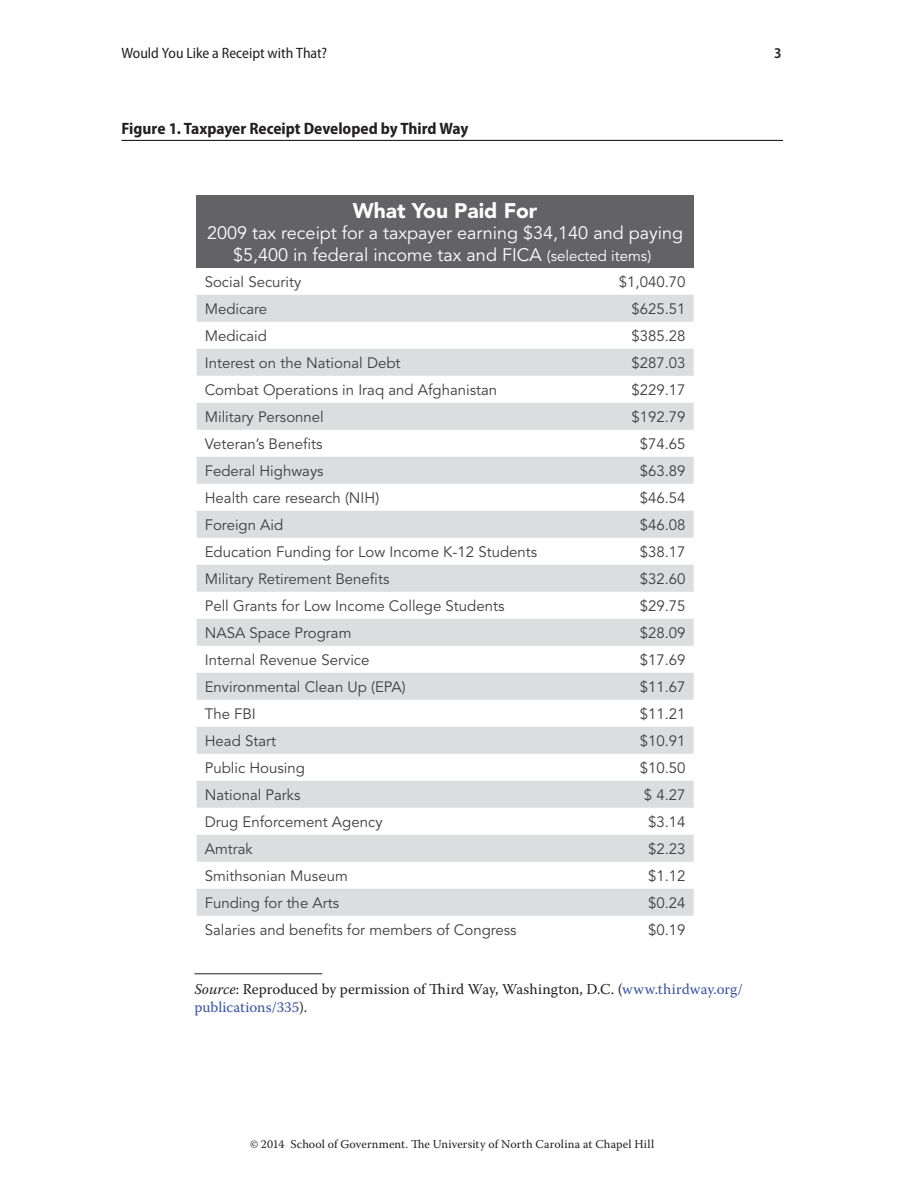
<style>
.page{position:relative;width:918px;height:1188px;background:#fff}
.page>*{position:absolute;margin:0;border:0;box-sizing:border-box;transform-origin:0 0}
.t1{font:900 21px "Avenir LT Std";color:#fff}
.t2{font:18px/21.6px "Avenir LT Std";color:#fff;text-align:center}
._02_Table_Title{font:700 semi-condensed 16.5px "Myriad Pro";color:#231f20}
.t3{font:15px "Avenir LT Std";color:#3e3e3f}
._01_FN_author{font:15px/18px "Warnock Pro";color:#231f20}
._00_RH_recto{font:semi-condensed 15px "Myriad Pro";letter-spacing:-.005em;color:#231f20}
._00_RH_recto-2{font:600 semi-condensed 15px "Myriad Pro";color:#231f20}
.t4{font:12px "Warnock Pro";letter-spacing:.01em;color:#231f20}
.s1{font-size:15px}
.s2{font-style:italic}
.s3{color:#3853a3}
</style>
<div class="page">
<div style="left:197px;top:195px;width:497px;height:73px;background:#636366"></div>
<svg style="left:197px;top:295px;width:497px;height:621px;fill:#dcdddf"></svg>
<hr style="left:194px;top:973px;width:128px;height:1px;background:#231f20">
<hr style="left:122px;top:140px;width:661px;height:1px;background:#231f20">
<p class="_00_RH_recto" style="left:122px;top:44px;width:207px">Would You Like a Receipt with That?</p>
<p class="_00_RH_recto-2" style="left:774px;top:44px;width:9px">3</p>
<p class="_02_Table_Title" style="left:122px;top:118px;width:348px">Figure 1. Taxpayer Receipt Developed by Third Way</p>
<p class="t1" style="left:353px;top:198px;width:186px">What You Paid For</p>
<p class="t2" style="left:207px;top:223px;width:477px">2009 tax receipt for a taxpayer earning $34,140 and paying $5,400 in federal income tax and FICA <span class="s1">(selected items)</span></p>
<p class="t3" style="left:205px;top:273px;width:98px">Social Security</p>
<p class="t3" style="left:619px;top:273px;width:68px">$1,040.70</p>
<p class="t3" style="left:205px;top:300px;width:64px">Medicare</p>
<p class="t3" style="left:631px;top:300px;width:56px">$625.51</p>
<p class="t3" style="left:205px;top:327px;width:64px">Medicaid</p>
<p class="t3" style="left:631px;top:327px;width:56px">$385.28</p>
<p class="t3" style="left:205px;top:354px;width:197px">Interest on the National Debt</p>
<p class="t3" style="left:631px;top:354px;width:56px">$287.03</p>
<p class="t3" style="left:205px;top:381px;width:294px">Combat Operations in Iraq and Afghanistan</p>
<p class="t3" style="left:631px;top:381px;width:56px">$229.17</p>
<p class="t3" style="left:205px;top:408px;width:121px">Military Personnel</p>
<p class="t3" style="left:631px;top:408px;width:56px">$192.79</p>
<p class="t3" style="left:205px;top:435px;width:119px">Veteran’s Benefits</p>
<p class="t3" style="left:640px;top:435px;width:47px">$74.65</p>
<p class="t3" style="left:205px;top:462px;width:120px">Federal Highways</p>
<p class="t3" style="left:640px;top:462px;width:47px">$63.89</p>
<p class="t3" style="left:205px;top:489px;width:176px">Health care research (NIH)</p>
<p class="t3" style="left:640px;top:489px;width:47px">$46.54</p>
<p class="t3" style="left:205px;top:516px;width:80px">Foreign Aid</p>
<p class="t3" style="left:640px;top:516px;width:47px">$46.08</p>
<p class="t3" style="left:205px;top:543px;width:334px">Education Funding for Low Income K-12 Students</p>
<p class="t3" style="left:640px;top:543px;width:47px">$38.17</p>
<p class="t3" style="left:205px;top:570px;width:186px">Military Retirement Benefits</p>
<p class="t3" style="left:640px;top:570px;width:47px">$32.60</p>
<p class="t3" style="left:205px;top:597px;width:301px">Pell Grants for Low Income College Students</p>
<p class="t3" style="left:640px;top:597px;width:47px">$29.75</p>
<p class="t3" style="left:205px;top:624px;width:148px">NASA Space Program</p>
<p class="t3" style="left:640px;top:624px;width:47px">$28.09</p>
<p class="t3" style="left:205px;top:651px;width:166px">Internal Revenue Service</p>
<p class="t3" style="left:640px;top:651px;width:47px">$17.69</p>
<p class="t3" style="left:205px;top:678px;width:202px">Environmental Clean Up (EPA)</p>
<p class="t3" style="left:640px;top:678px;width:47px">$11.67</p>
<p class="t3" style="left:205px;top:705px;width:53px">The FBI</p>
<p class="t3" style="left:640px;top:705px;width:47px">$11.21</p>
<p class="t3" style="left:205px;top:732px;width:73px">Head Start</p>
<p class="t3" style="left:640px;top:732px;width:47px">$10.91</p>
<p class="t3" style="left:205px;top:759px;width:102px">Public Housing</p>
<p class="t3" style="left:640px;top:759px;width:47px">$10.50</p>
<p class="t3" style="left:205px;top:786px;width:97px">National Parks</p>
<p class="t3" style="left:644px;top:786px;width:43px">$ 4.27</p>
<p class="t3" style="left:205px;top:813px;width:179px">Drug Enforcement Agency</p>
<p class="t3" style="left:648px;top:813px;width:39px">$3.14</p>
<p class="t3" style="left:205px;top:840px;width:50px">Amtrak</p>
<p class="t3" style="left:648px;top:840px;width:39px">$2.23</p>
<p class="t3" style="left:205px;top:867px;width:145px">Smithsonian Museum</p>
<p class="t3" style="left:648px;top:867px;width:39px">$1.12</p>
<p class="t3" style="left:205px;top:894px;width:136px">Funding for the Arts</p>
<p class="t3" style="left:648px;top:894px;width:39px">$0.24</p>
<p class="t3" style="left:205px;top:921px;width:313px">Salaries and benefits for members of Congress</p>
<p class="t3" style="left:648px;top:921px;width:39px">$0.19</p>
<p class="_01_FN_author" style="left:194px;top:980px;width:550px"><span class="s2">Source</span>: Reproduced by permission of Third Way, Washington, D.C. (<span class="s3">www.thirdway.org/ publications/335</span>).</p>
<p class="t4" style="left:250px;top:1137px;width:405px">© 2014 School of Government. The University of North Carolina at Chapel Hill</p>
</div>
